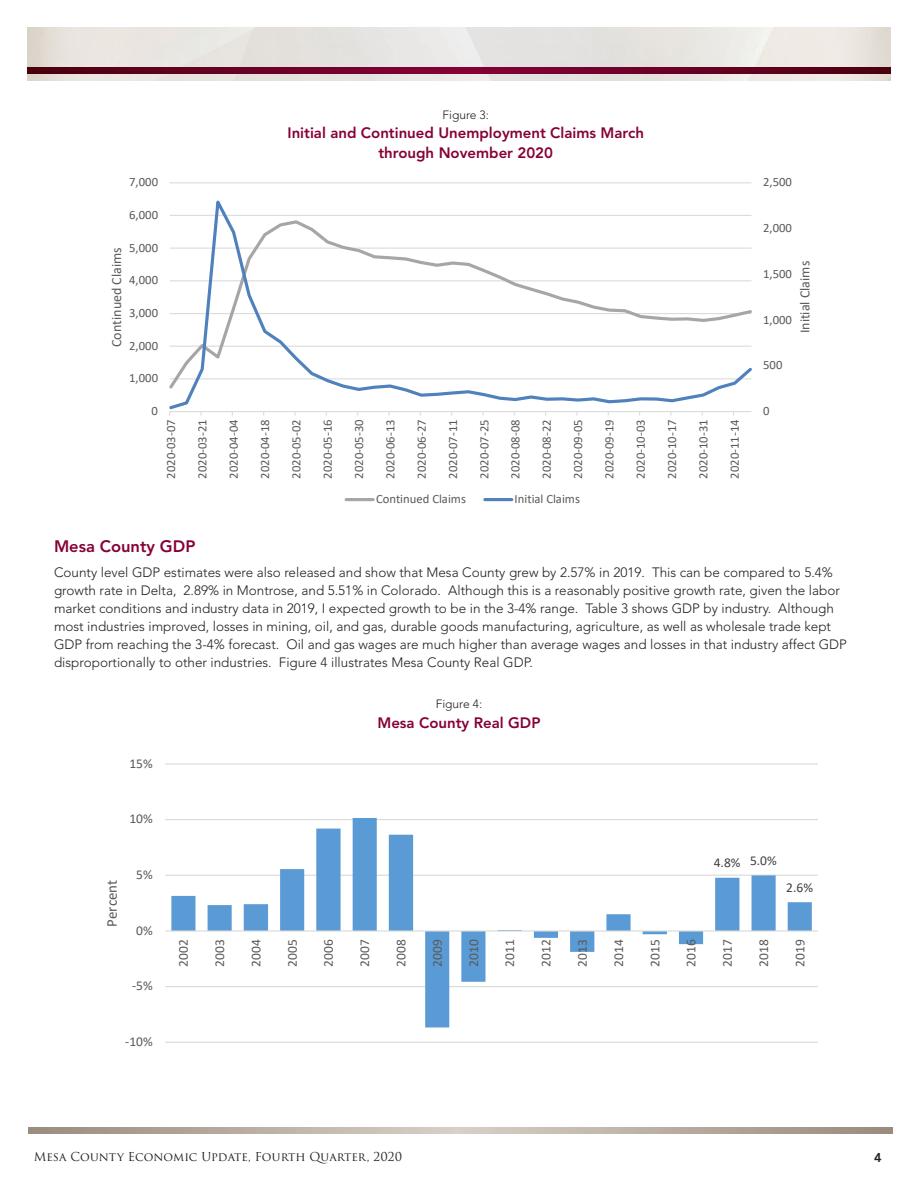
<style>
.page{position:relative;width:918px;height:1188px;background:#fff}
.page>*{position:absolute;margin:0;border:0;box-sizing:border-box;transform-origin:0 0}
.t1{font:800 16.5px "Avenir";color:#860037}
.t2{font:800 15px/19.5px "Avenir";color:#860037;text-align:center}
.t3{font:15px "Calibri";color:#595959}
.t4{font:13.95px "Calibri";color:#595959}
.t5{font:300 13.5px/18px "Avenir";color:#231f20}
.t6{font:13.5px "Calibri";color:#595959}
.t7{font:13.5px "Calibri";color:#404040}
.t8{font:800 12.75px "Avenir";color:#231f20}
.t9{font:12.6px "Calibri";color:#595959}
.t10{font:12px "Trajan Pro 3";color:#231f20}
.t11{font:300 12px "Avenir";color:#231f20}
</style>
<div class="page">
<img style="left:27px;top:27px;width:864px;height:54px">
<svg style="left:27px;top:68px;width:864px;height:6px"></svg>
<svg style="left:28px;top:1128px;width:864px;height:6px"></svg>
<hr style="left:165px;top:1042px;width:653px;height:1px;background:#d9d9d9">
<hr style="left:165px;top:986px;width:653px;height:1px;background:#d9d9d9">
<hr style="left:165px;top:875px;width:653px;height:1px;background:#d9d9d9">
<hr style="left:165px;top:819px;width:653px;height:1px;background:#d9d9d9">
<hr style="left:165px;top:763px;width:653px;height:2px;background:#d9d9d9">
<svg style="left:171px;top:818px;width:641px;height:209px"></svg>
<hr style="left:165px;top:930px;width:653px;height:2px;background:#d9d9d9">
<hr style="left:170px;top:182px;width:581px;height:1px;background:#d9d9d9">
<svg style="left:170px;top:200px;width:582px;height:212px"></svg>
<hr style="left:346px;top:498px;width:27px;height:3px;background:#a6a6a6">
<hr style="left:485px;top:498px;width:27px;height:3px;background:#4f81bd">
<p class="t9" style="left:129px;top:173px;width:30px">7,000</p>
<p class="t9" style="left:129px;top:206px;width:30px">6,000</p>
<p class="t4" style="left:107px;top:347px;width:101px;rotate:-90deg">Continued Claims</p>
<p class="t9" style="left:129px;top:239px;width:30px">5,000</p>
<p class="t9" style="left:129px;top:271px;width:30px">4,000</p>
<p class="t9" style="left:129px;top:304px;width:30px">3,000</p>
<p class="t9" style="left:129px;top:337px;width:30px">2,000</p>
<p class="t9" style="left:129px;top:370px;width:30px">1,000</p>
<p class="t9" style="left:152px;top:402px;width:8px">0</p>
<p class="t11" style="left:443px;top:107px;width:48px">Figure 3:</p>
<p class="t2" style="left:288px;top:123px;width:358px">Initial and Continued Unemployment Claims March through November 2020</p>
<p class="t9" style="left:162px;top:479px;width:61px;rotate:-90deg">2020-03-07</p>
<p class="t9" style="left:194px;top:479px;width:61px;rotate:-90deg">2020-03-21</p>
<p class="t9" style="left:225px;top:479px;width:61px;rotate:-90deg">2020-04-04</p>
<p class="t9" style="left:256px;top:479px;width:61px;rotate:-90deg">2020-04-18</p>
<p class="t9" style="left:287px;top:479px;width:61px;rotate:-90deg">2020-05-02</p>
<p class="t9" style="left:319px;top:479px;width:61px;rotate:-90deg">2020-05-16</p>
<p class="t9" style="left:350px;top:479px;width:61px;rotate:-90deg">2020-05-30</p>
<p class="t9" style="left:381px;top:479px;width:61px;rotate:-90deg">2020-06-13</p>
<p class="t9" style="left:413px;top:479px;width:61px;rotate:-90deg">2020-06-27</p>
<p class="t9" style="left:444px;top:479px;width:61px;rotate:-90deg">2020-07-11</p>
<p class="t9" style="left:475px;top:479px;width:61px;rotate:-90deg">2020-07-25</p>
<p class="t9" style="left:507px;top:479px;width:61px;rotate:-90deg">2020-08-08</p>
<p class="t9" style="left:538px;top:479px;width:61px;rotate:-90deg">2020-08-22</p>
<p class="t9" style="left:569px;top:479px;width:61px;rotate:-90deg">2020-09-05</p>
<p class="t9" style="left:601px;top:479px;width:61px;rotate:-90deg">2020-09-19</p>
<p class="t9" style="left:632px;top:479px;width:61px;rotate:-90deg">2020-10-03</p>
<p class="t9" style="left:663px;top:479px;width:61px;rotate:-90deg">2020-10-17</p>
<p class="t9" style="left:695px;top:479px;width:61px;rotate:-90deg">2020-10-31</p>
<p class="t9" style="left:726px;top:479px;width:61px;rotate:-90deg">2020-11-14</p>
<p class="t9" style="left:376px;top:490px;width:91px">Continued Claims</p>
<p class="t9" style="left:515px;top:490px;width:67px">Initial Claims</p>
<p class="t9" style="left:763px;top:173px;width:30px">2,500</p>
<p class="t9" style="left:763px;top:219px;width:30px">2,000</p>
<p class="t9" style="left:763px;top:265px;width:30px">1,500</p>
<p class="t9" style="left:763px;top:311px;width:30px">1,000</p>
<p class="t4" style="left:795px;top:333px;width:74px;rotate:-90deg">Initial Claims</p>
<p class="t9" style="left:763px;top:356px;width:21px">500</p>
<p class="t9" style="left:763px;top:402px;width:8px">0</p>
<p class="t1" style="left:54px;top:537px;width:143px">Mesa County GDP</p>
<p class="t5" style="left:54px;top:564px;width:794px">County level GDP estimates were also released and show that Mesa County grew by 2.57% in 2019. This can be compared to 5.4% growth rate in Delta, 2.89% in Montrose, and 5.51% in Colorado. Although this is a reasonably positive growth rate, given the labor market conditions and industry data in 2019, I expected growth to be in the 3-4% range. Table 3 shows GDP by industry. Although most industries improved, losses in mining, oil, and gas, durable goods manufacturing, agriculture, as well as wholesale trade kept GDP from reaching the 3-4% forecast. Oil and gas wages are much higher than average wages and losses in that industry affect GDP disproportionally to other industries. Figure 4 illustrates Mesa County Real GDP.</p>
<p class="t6" style="left:129px;top:754px;width:25px">15%</p>
<p class="t6" style="left:129px;top:810px;width:25px">10%</p>
<p class="t3" style="left:101px;top:927px;width:48px;rotate:-90deg">Percent</p>
<p class="t6" style="left:136px;top:865px;width:18px">5%</p>
<p class="t6" style="left:136px;top:921px;width:18px">0%</p>
<p class="t6" style="left:132px;top:977px;width:22px">-5%</p>
<p class="t6" style="left:125px;top:1032px;width:29px">-10%</p>
<p class="t11" style="left:436px;top:697px;width:48px">Figure 4:</p>
<p class="t2" style="left:377px;top:713px;width:165px">Mesa County Real GDP</p>
<p class="t7" style="left:714px;top:852px;width:65px">4.8% 5.0%</p>
<p class="t7" style="left:786px;top:878px;width:28px">2.6%</p>
<p class="t6" style="left:174px;top:967px;width:29px;rotate:-90deg">2002</p>
<p class="t6" style="left:210px;top:967px;width:29px;rotate:-90deg">2003</p>
<p class="t6" style="left:247px;top:967px;width:29px;rotate:-90deg">2004</p>
<p class="t6" style="left:283px;top:967px;width:29px;rotate:-90deg">2005</p>
<p class="t6" style="left:319px;top:967px;width:29px;rotate:-90deg">2006</p>
<p class="t6" style="left:355px;top:967px;width:29px;rotate:-90deg">2007</p>
<p class="t6" style="left:392px;top:967px;width:29px;rotate:-90deg">2008</p>
<p class="t6" style="left:428px;top:967px;width:29px;rotate:-90deg">2009</p>
<p class="t6" style="left:464px;top:967px;width:29px;rotate:-90deg">2010</p>
<p class="t6" style="left:500px;top:967px;width:29px;rotate:-90deg">2011</p>
<p class="t6" style="left:537px;top:967px;width:29px;rotate:-90deg">2012</p>
<p class="t6" style="left:573px;top:967px;width:29px;rotate:-90deg">2013</p>
<p class="t6" style="left:609px;top:967px;width:29px;rotate:-90deg">2014</p>
<p class="t6" style="left:645px;top:967px;width:29px;rotate:-90deg">2015</p>
<p class="t6" style="left:682px;top:967px;width:29px;rotate:-90deg">2016</p>
<p class="t6" style="left:718px;top:967px;width:29px;rotate:-90deg">2017</p>
<p class="t6" style="left:754px;top:967px;width:29px;rotate:-90deg">2018</p>
<p class="t6" style="left:791px;top:967px;width:29px;rotate:-90deg">2019</p>
<p class="t10" style="left:34px;top:1148px;width:370px">Mesa County Economic Update, Fourth Quarter, 2020</p>
<p class="t8" style="left:874px;top:1150px;width:9px">4</p>
</div>
